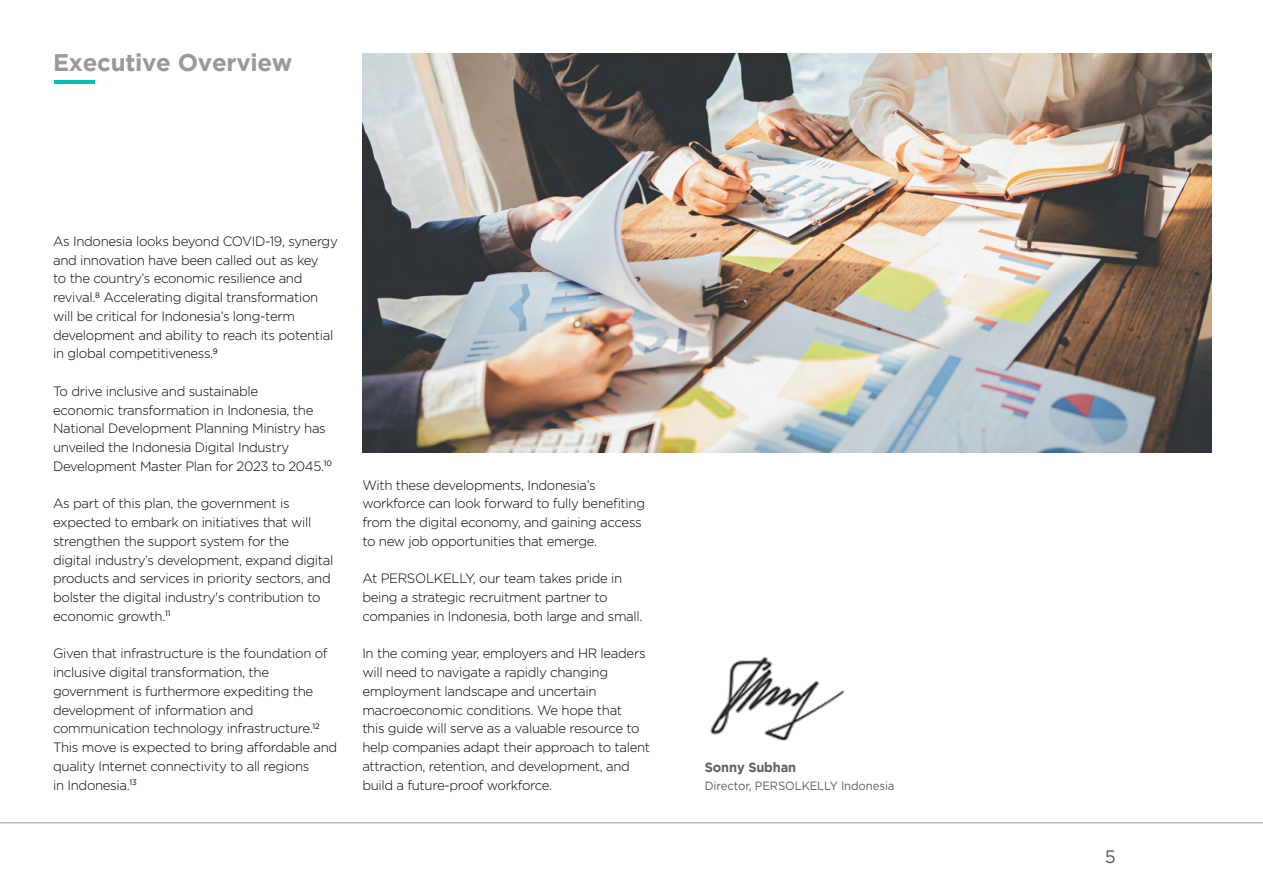
<style>
.page{position:relative;width:1263px;height:893px;background:#fff}
.page>*{position:absolute;margin:0;border:0;box-sizing:border-box;transform-origin:0 0}
.t1{font:700 24px "Gotham";letter-spacing:-.01em;color:#97999b}
.t2{font:18px "Gotham";color:#53565a}
.t3{font:300 13.5px/18.8px "Gotham";letter-spacing:-.025em;color:#000}
.t4{font:700 13.5px "Gotham";letter-spacing:-.01em;color:#5f6063;scale:.95 1}
.t5{font:12px "Gotham";letter-spacing:-.01em;color:#5f6063;scale:.95 1}
</style>
<div class="page">
<hr style="left:54px;top:80px;width:40px;height:3px;background:#00bfb3">
<hr style="left:0;top:823px;width:1263px;height:1px;background:#6d6e70">
<img style="left:710px;top:657px;width:134px;height:84px">
<img style="left:362px;top:53px;width:850px;height:399px">
<h1 class="t1" style="left:53px;top:48px;width:241px">Executive Overview</h1>
<p class="t3" style="left:53px;top:232px;width:286px">As Indonesia looks beyond COVID-19, synergy and innovation have been called out as key<br>to the country’s economic resilience and revival.<sup>8</sup> Accelerating digital transformation will be critical for Indonesia’s long-term development and ability to reach its potential in global competitiveness.<sup>9</sup></p>
<p class="t3" style="left:53px;top:382px;width:280px">To drive inclusive and sustainable<br>economic transformation in Indonesia, the National Development Planning Ministry has unveiled the Indonesia Digital Industry Development Master Plan for 2023 to 2045.<sup>10</sup></p>
<p class="t3" style="left:53px;top:494px;width:282px">As part of this plan, the government is expected to embark on initiatives that will strengthen the support system for the<br>digital industry’s development, expand digital products and services in priority sectors, and bolster the digital industry's contribution to economic growth.<sup>11</sup></p>
<p class="t3" style="left:53px;top:644px;width:286px">Given that infrastructure is the foundation of inclusive digital transformation, the government is furthermore expediting the development of information and communication technology infrastructure.<sup>12<br></sup>This move is expected to bring affordable and quality Internet connectivity to all regions<br>in Indonesia.<sup>13</sup></p>
<p class="t3" style="left:362px;top:475px;width:284px">With these developments, Indonesia’s workforce can look forward to fully benefiting from the digital economy, and gaining access to new job opportunities that emerge.</p>
<p class="t3" style="left:362px;top:569px;width:282px">At PERSOLKELLY, our team takes pride in being a strategic recruitment partner to companies in Indonesia, both large and small.</p>
<p class="t3" style="left:362px;top:644px;width:289px">In the coming year, employers and HR leaders will need to navigate a rapidly changing employment landscape and uncertain macroeconomic conditions. We hope that<br>this guide will serve as a valuable resource to help companies adapt their approach to talent attraction, retention, and development, and build a future-proof workforce.</p>
<p class="t4" style="left:705px;top:759px;width:98px">Sonny Subhan</p>
<p class="t5" style="left:705px;top:779px;width:201px">Director, PERSOLKELLY Indonesia</p>
<h2 class="t2" style="left:1105px;top:847px;width:13px">5</h2>
</div>
